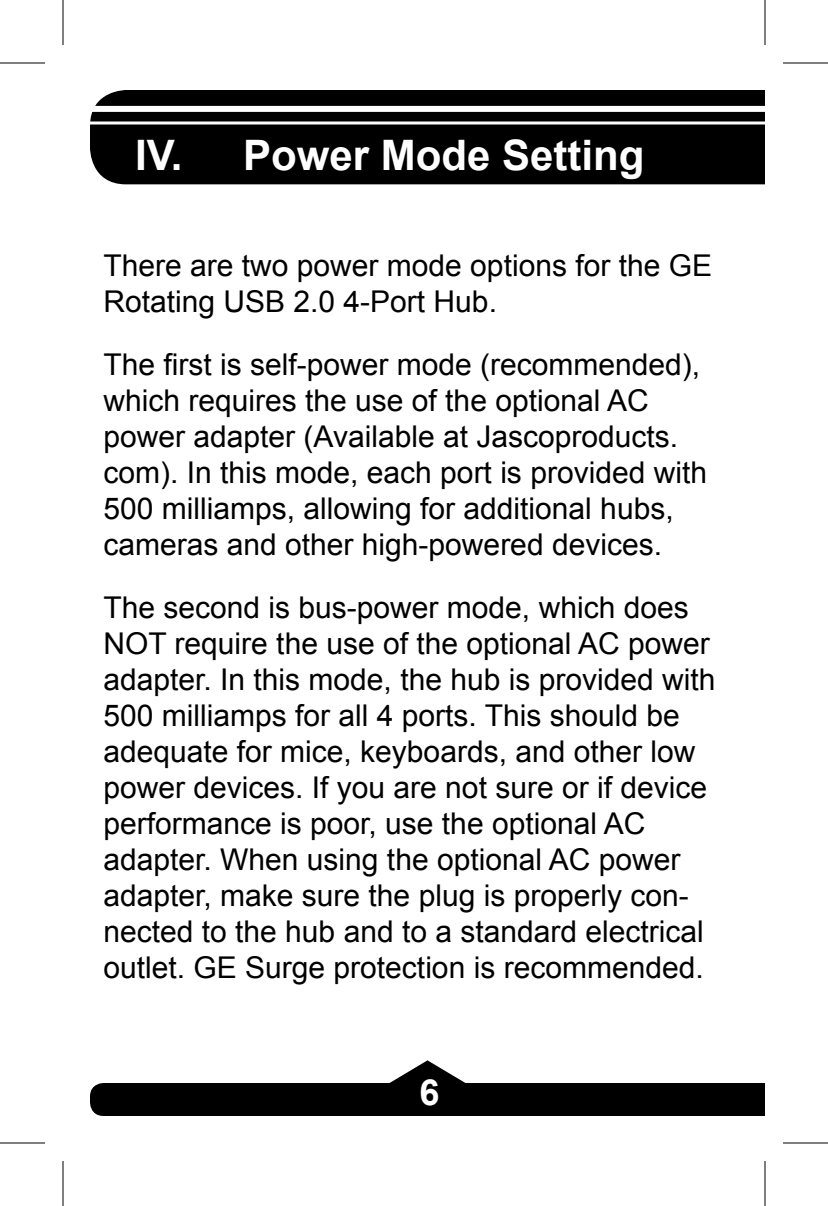
<style>
.page{position:relative;width:828px;height:1206px;background:#fff}
.page>*{position:absolute;margin:0;border:0;box-sizing:border-box;transform-origin:0 0}
.t1{font:700 42px "Arial";color:#fff}
.t2{font:700 36px "Arial";color:#fff}
.t3{font:30px/36px "Arial";color:#000}
</style>
<div class="page">
<div style="left:90px;top:90px;width:675px;height:94px;background:#000"></div>
<div style="left:81px;top:106px;width:684px;height:6px;background:#fff"></div>
<hr style="left:81px;top:122px;width:684px;height:2px;background:#fff">
<svg style="left:90px;top:1060px;width:675px;height:56px"></svg>
<hr style="left:0;top:62px;width:45px;height:2px;background:#000">
<hr style="left:783px;top:62px;width:45px;height:2px;background:#000">
<hr style="left:0;top:1142px;width:45px;height:2px;background:#000">
<hr style="left:783px;top:1142px;width:45px;height:2px;background:#000">
<hr style="left:62px;top:0;width:2px;height:45px;background:#000">
<hr style="left:62px;top:1161px;width:2px;height:45px;background:#000">
<hr style="left:764px;top:0;width:2px;height:45px;background:#000">
<hr style="left:764px;top:1161px;width:2px;height:45px;background:#000">
<h1 class="t1" style="left:135px;top:132px;width:511px">IV. Power Mode Setting</h1>
<p class="t3" style="left:104px;top:247px;width:610px">There are two power mode options for the GE<br>Rotating USB 2.0 4-Port Hub.</p>
<p class="t3" style="left:104px;top:346px;width:605px">The first is self-power mode (recommended), which requires the use of the optional AC power adapter (Available at Jascoproducts. com). In this mode, each port is provided with 500 milliamps, allowing for additional hubs, cameras and other high-powered devices.</p>
<p class="t3" style="left:104px;top:589px;width:613px">The second is bus-power mode, which does NOT require the use of the optional AC power adapter. In this mode, the hub is provided with 500 milliamps for all 4 ports. This should be adequate for mice, keyboards, and other low power devices. If you are not sure or if device performance is poor, use the optional AC adapter. When using the optional AC power adapter, make sure the plug is properly con&shy;nected to the hub and to a standard electrical outlet. GE Surge protection is recommended.</p>
<p class="t2" style="left:420px;top:1073px;width:22px">6</p>
</div>
